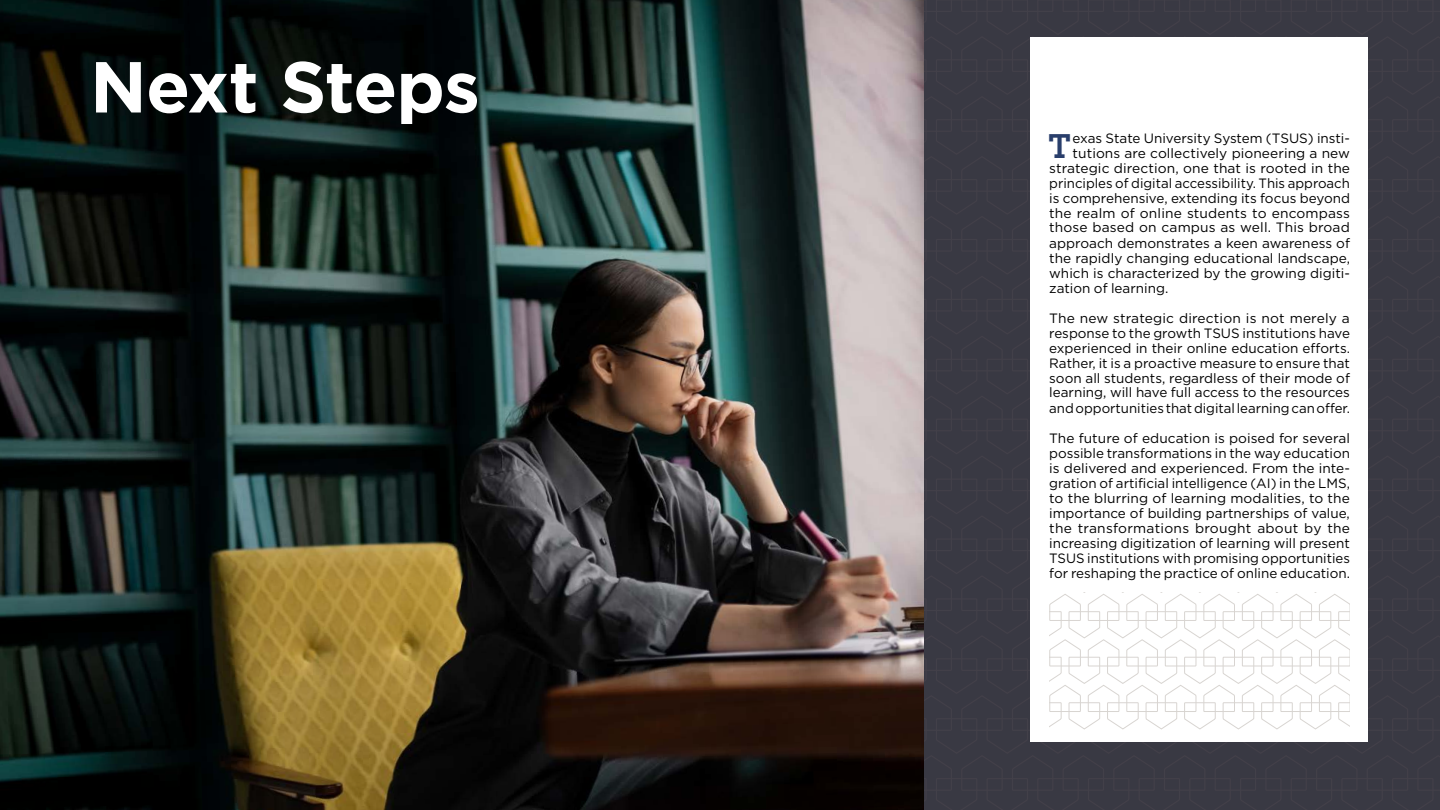
<style>
.page{position:relative;width:1440px;height:810px;background:#fff}
.page>*{position:absolute;margin:0;border:0;box-sizing:border-box;transform-origin:0 0}
.t1{font:700 72px "Gotham";letter-spacing:-.015em;color:#fff}
.t2{font:700 36.3px "Archer";color:#293e6b}
.t3{font:13.5px/15px "Gotham";color:#000;text-align:justify}
</style>
<div class="page">
<img style="left:0;top:0;width:924px;height:810px">
<svg style="left:924px;top:0;width:516px;height:810px"></svg>
<h1 class="t1" style="left:90px;top:45px;width:391px">Next Steps</h1>
<h2 class="t2" style="left:1048px;top:117px;width:24px">T</h2>
<p class="t3" style="left:1073px;top:130px;width:279px">exas State University System (TSUS) insti-</p>
<p class="t3" style="left:1073px;top:145px;width:279px">tutions are collectively pioneering a new</p>
<p class="t3" style="left:1049px;top:160px;width:302px">strategic direction, one that is rooted in the</p>
<p class="t3" style="left:1049px;top:175px;width:302px">principles of digital accessibility. This approach</p>
<p class="t3" style="left:1049px;top:190px;width:302px">is comprehensive, extending its focus beyond</p>
<p class="t3" style="left:1049px;top:205px;width:302px">the realm of online students to encompass</p>
<p class="t3" style="left:1049px;top:220px;width:302px">those based on campus as well. This broad</p>
<p class="t3" style="left:1049px;top:235px;width:302px">approach demonstrates a keen awareness of</p>
<p class="t3" style="left:1049px;top:250px;width:302px">the rapidly changing educational landscape,</p>
<p class="t3" style="left:1049px;top:265px;width:302px">which is characterized by the growing digiti-</p>
<p class="t3" style="left:1049px;top:280px;width:121px">zation of learning.</p>
<p class="t3" style="left:1049px;top:310px;width:302px">The new strategic direction is not merely a response to the growth TSUS institutions have experienced in their online education efforts.<br>Rather, it is a proactive measure to ensure that soon all students, regardless of their mode of learning, will have full access to the resources and opportunities that digital learning can offer.</p>
<p class="t3" style="left:1049px;top:430px;width:302px">The future of education is poised for several possible transformations in the way education is delivered and experienced. From the inte&shy;gration of artificial intelligence (AI) in the LMS, to the blurring of learning modalities, to the importance of building partnerships of value, the transformations brought about by the increasing digitization of learning will present TSUS institutions with promising opportunities for reshaping the practice of online education.</p>
</div>
